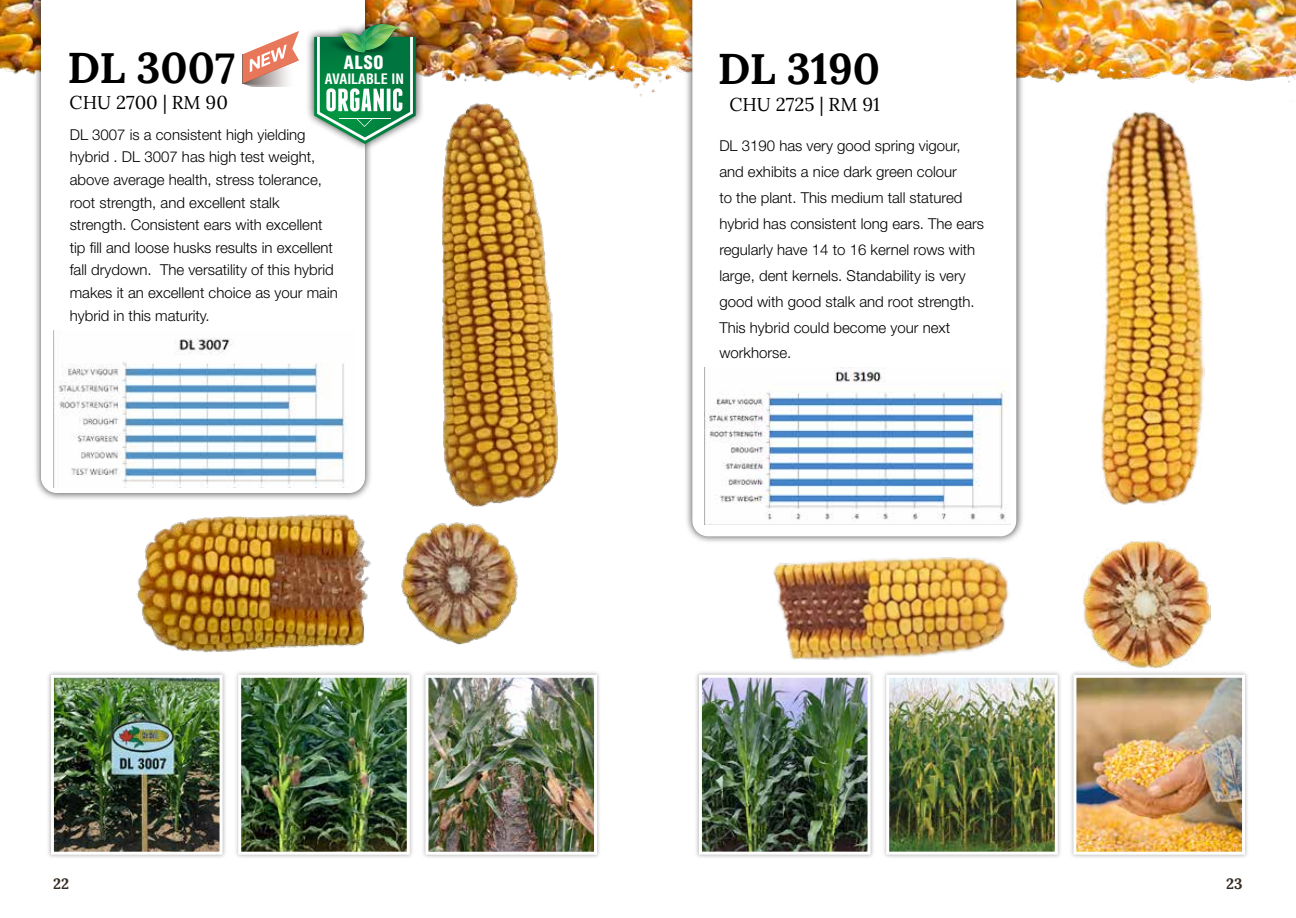
<style>
.page{position:relative;width:1296px;height:918px;background:#fff}
.page>*{position:absolute;margin:0;border:0;box-sizing:border-box;transform-origin:0 0}
.t1{font:700 42.9px "Lora";color:#000}
.t2{font:18.6px "Lora";color:#000}
.t3{font:900 condensed 18px "Helvetica LT Std";color:#fff}
.t4{font:300 15px/22.6px "Helvetica Neue LT Std";color:#000}
.t5{font:700 15px "Lora";color:#352b22}
.t6{font:700 condensed 14.1px "Helvetica LT Std";color:#fff}
</style>
<div class="page">
<img style="left:0;top:0;width:1296px;height:97px">
<img style="left:424px;top:48px;width:171px;height:459px">
<div style="left:33px;top:0;width:340px;height:501px;background:#000;opacity:.75"></div>
<svg style="left:41px;top:0;width:324px;height:493px"></svg>
<img style="left:53px;top:331px;width:301px;height:156px">
<img style="left:137px;top:514px;width:234px;height:139px">
<img style="left:401px;top:522px;width:117px;height:123px">
<div style="left:306px;top:16px;width:118px;height:136px;background:#000;opacity:.75"></div>
<svg style="left:314px;top:21px;width:102px;height:123px"></svg>
<svg style="left:243px;top:31px;width:56px;height:55px"></svg>
<div style="left:684px;top:0;width:340px;height:545px;background:#000;opacity:.75"></div>
<svg style="left:692px;top:0;width:324px;height:536px"></svg>
<div style="left:695px;top:670px;width:180px;height:189px;background:#000;opacity:.3"></div>
<img style="left:703px;top:679px;width:164px;height:172px">
<div style="left:699px;top:675px;width:172px;height:180px;border:3px solid #fff"></div>
<div style="left:47px;top:671px;width:180px;height:188px;background:#000;opacity:.3"></div>
<img style="left:55px;top:679px;width:164px;height:172px">
<div style="left:51px;top:675px;width:172px;height:180px;border:3px solid #fff"></div>
<div style="left:882px;top:670px;width:180px;height:189px;background:#000;opacity:.3"></div>
<img style="left:890px;top:679px;width:164px;height:172px">
<div style="left:886px;top:675px;width:172px;height:180px;border:3px solid #fff"></div>
<div style="left:234px;top:671px;width:180px;height:188px;background:#000;opacity:.3"></div>
<img style="left:242px;top:679px;width:164px;height:172px">
<div style="left:238px;top:675px;width:172px;height:180px;border:3px solid #fff"></div>
<div style="left:1069px;top:671px;width:181px;height:188px;background:#000;opacity:.3"></div>
<img style="left:1077px;top:679px;width:164px;height:172px">
<div style="left:1073px;top:675px;width:172px;height:180px;border:3px solid #fff"></div>
<div style="left:421px;top:671px;width:181px;height:188px;background:#000;opacity:.3"></div>
<img style="left:429px;top:679px;width:164px;height:172px">
<div style="left:425px;top:675px;width:172px;height:180px;border:3px solid #fff"></div>
<img style="left:705px;top:367px;width:305px;height:158px">
<img style="left:1101px;top:111px;width:104px;height:394px">
<img style="left:1083px;top:541px;width:128px;height:127px">
<img style="left:773px;top:557px;width:237px;height:104px">
<h1 class="t1" style="left:68px;top:31px;width:169px">DL 3007</h1>
<p class="t2" style="left:70px;top:89px;width:160px">CHU 2700 | RM 90</p>
<p class="t4" style="left:70px;top:123px;width:270px">DL 3007 is a consistent high yielding hybrid . DL 3007 has high test weight, above average health, stress tolerance, root strength, and excellent stalk<br>strength. Consistent ears with excellent tip fill and loose husks results in excellent fall drydown. The versatility of this hybrid makes it an excellent choice as your main hybrid in this maturity.</p>
<p class="t3" style="left:344px;top:51px;width:41px">ALSO</p>
<p class="t6" style="left:325px;top:70px;width:81px">AVAILABLE IN</p>
<h1 class="t1" style="left:718px;top:32px;width:164px">DL 3190</h1>
<p class="t2" style="left:729px;top:90px;width:152px">CHU 2725 | RM 91</p>
<p class="t4" style="left:719px;top:132px;width:266px;line-height:26px">DL 3190 has very good spring vigour, and exhibits a nice dark green colour<br>to the plant. This medium tall statured hybrid has consistent long ears. The ears regularly have 14 to 16 kernel rows with large, dent kernels. Standability is very good with good stalk and root strength.<br>This hybrid could become your next workhorse.</p>
<p class="t5" style="left:53px;top:870px;width:17px">22</p>
<p class="t5" style="left:1226px;top:870px;width:18px">23</p>
</div>
